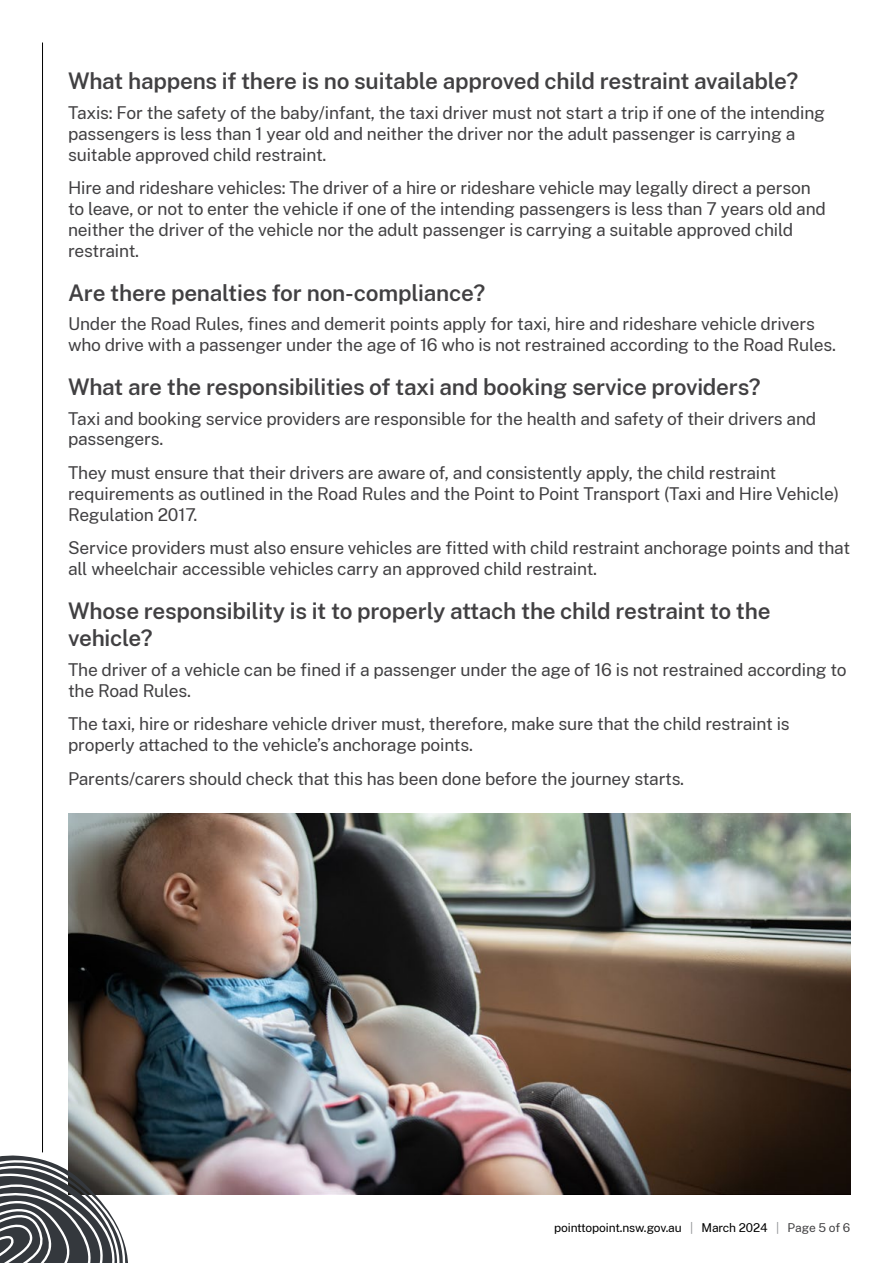
<style>
.page{position:relative;width:893px;height:1263px;background:#fff}
.page>*{position:absolute;margin:0;border:0;box-sizing:border-box;transform-origin:0 0}
.t1{font:600 22.5px/27px "Public Sans";letter-spacing:-.01em;color:#414042}
.Paragraph{font:17.4px/20.9px "Public Sans";letter-spacing:-.01em;color:#414042}
.t2{font:12px "Public Sans";letter-spacing:-.01em;color:#000}
.s1{color:#939598}
.s2{color:#414042}
</style>
<div class="page">
<hr style="left:42px;top:43px;width:1px;height:1109px;background:#000">
<img style="left:68px;top:813px;width:782px;height:382px">
<svg style="left:0;top:1151px;width:148px;height:112px"></svg>
<h2 class="t1" style="left:68px;top:66px;width:732px">What happens if there is no suitable approved child restraint available?</h2>
<p class="Paragraph" style="left:68px;top:101px;width:759px">Taxis: For the safety of the baby/infant, the taxi driver must not start a trip if one of the intending passengers is less than 1 year old and neither the driver nor the adult passenger is carrying a suitable approved child restraint.</p>
<p class="Paragraph" style="left:68px;top:177px;width:759px">Hire and rideshare vehicles: The driver of a hire or rideshare vehicle may legally direct a person to leave, or not to enter the vehicle if one of the intending passengers is less than 7 years old and neither the driver of the vehicle nor the adult passenger is carrying a suitable approved child restraint.</p>
<h2 class="t1" style="left:68px;top:278px;width:419px">Are there penalties for non-compliance?</h2>
<p class="Paragraph" style="left:68px;top:313px;width:769px">Under the Road Rules, fines and demerit points apply for taxi, hire and rideshare vehicle drivers who drive with a passenger under the age of 16 who is not restrained according to the Road Rules.</p>
<h2 class="t1" style="left:68px;top:372px;width:694px">What are the responsibilities of taxi and booking service providers?</h2>
<p class="Paragraph" style="left:68px;top:407px;width:750px">Taxi and booking service providers are responsible for the health and safety of their drivers and passengers.</p>
<p class="Paragraph" style="left:68px;top:461px;width:773px">They must ensure that their drivers are aware of, and consistently apply, the child restraint requirements as outlined in the Road Rules and the Point to Point Transport (Taxi and Hire Vehicle)<br>Regulation 2017.</p>
<p class="Paragraph" style="left:68px;top:537px;width:784px">Service providers must also ensure vehicles are fitted with child restraint anchorage points and that all wheelchair accessible vehicles carry an approved child restraint.</p>
<h2 class="t1" style="left:68px;top:596px;width:704px">Whose responsibility is it to properly attach the child restraint to the vehicle?</h2>
<p class="Paragraph" style="left:68px;top:658px;width:780px">The driver of a vehicle can be fined if a passenger under the age of 16 is not restrained according to the Road Rules.</p>
<p class="Paragraph" style="left:68px;top:713px;width:723px">The taxi, hire or rideshare vehicle driver must, therefore, make sure that the child restraint is properly attached to the vehicle’s anchorage points.</p>
<p class="Paragraph" style="left:68px;top:767px;width:618px">Parents/carers should check that this has been done before the journey starts.</p>
<p class="t2" style="left:554px;top:1219px;width:298px">pointtopoint.nsw.gov.au <span class="s1">|</span> March 2024 <span class="s1">|</span> <span class="s2">Page 5 of 6</span></p>
</div>
